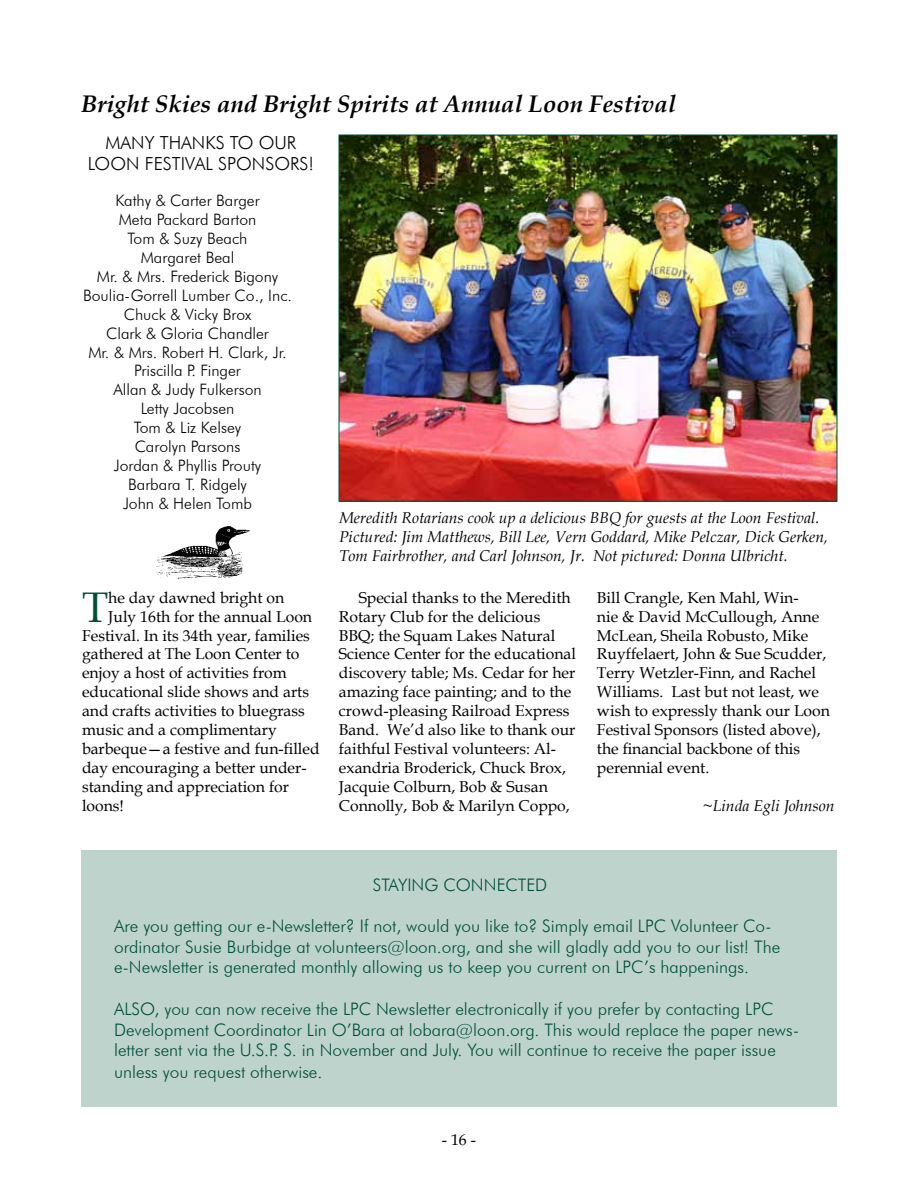
<style>
.page{position:relative;width:918px;height:1188px;background:#fff}
.page>*{position:absolute;margin:0;border:0;box-sizing:border-box;transform-origin:0 0}
.t1{font:42.75px "Book Antiqua";color:#004f39}
.t2{font:italic 700 24px "Book Antiqua";color:#000}
.t3{font:300 18px/21.6px "Futura BT";color:#000;text-align:center}
.t4{font:300 17.25px/21px "Futura BT";color:#004f39}
.t5{font:15.75px/18.9px "Book Antiqua";color:#000}
.t6{font:300 15.75px/18.9px "Futura BT";color:#000;text-align:center}
.t7{font:italic 15.75px/18.9px "Book Antiqua";color:#000}
</style>
<div class="page">
<div style="left:81px;top:850px;width:756px;height:257px;background:#bfd3cd"></div>
<img style="left:341px;top:137px;width:494px;height:362px">
<img style="left:156px;top:526px;width:93px;height:53px">
<h2 class="t2" style="left:81px;top:87px;width:596px">Bright Skies and Bright Spirits at Annual Loon Festival</h2>
<p class="t3" style="left:88px;top:131px;width:228px">MANY THANKS TO OUR<br>LOON FESTIVAL SPONSORS!</p>
<p class="t6" style="left:83px;top:191px;width:211px">Kathy &amp; Carter Barger<br>Meta Packard Barton<br>Tom &amp; Suzy Beach<br>Margaret Beal<br>Mr. &amp; Mrs. Frederick Bigony<br>Boulia-Gorrell Lumber Co., Inc.<br>Chuck &amp; Vicky Brox<br>Clark &amp; Gloria Chandler<br>Mr. &amp; Mrs. Robert H. Clark, Jr.<br>Priscilla P. Finger<br>Allan &amp; Judy Fulkerson<br>Letty Jacobsen<br>Tom &amp; Liz Kelsey<br>Carolyn Parsons<br>Jordan &amp; Phyllis Prouty<br>Barbara T. Ridgely<br>John &amp; Helen Tomb</p>
<h1 class="t1" style="left:82px;top:577px;width:28px">T</h1>
<p class="t5" style="left:108px;top:588px;width:178px">he day dawned bright on</p>
<p class="t5" style="left:108px;top:606px;width:205px">July 16th for the annual Loon</p>
<p class="t5" style="left:82px;top:625px;width:229px">Festival. In its 34th year, families</p>
<p class="t5" style="left:82px;top:644px;width:219px">gathered at The Loon Center to</p>
<p class="t5" style="left:82px;top:663px;width:206px">enjoy a host of activities from</p>
<p class="t5" style="left:82px;top:682px;width:229px">educational slide shows and arts</p>
<p class="t5" style="left:82px;top:701px;width:224px">and crafts activities to bluegrass</p>
<p class="t5" style="left:82px;top:720px;width:196px">music and a complimentary</p>
<p class="t5" style="left:82px;top:739px;width:239px">barbeque—a festive and fun-filled</p>
<p class="t5" style="left:82px;top:758px;width:226px">day encouraging a better under-</p>
<p class="t5" style="left:82px;top:777px;width:209px">standing and appreciation for</p>
<p class="t5" style="left:82px;top:795px;width:44px">loons!</p>
<p class="t7" style="left:339px;top:508px;width:491px">Meredith Rotarians cook up a delicious BBQ for guests at the Loon Festival.<br>Pictured: Jim Matthews, Bill Lee, Vern Goddard, Mike Pelczar, Dick Gerken,<br>Tom Fairbrother, and Carl Johnson, Jr. Not pictured: Donna Ulbricht.</p>
<p class="t5" style="left:339px;top:588px;width:239px;text-indent:20px">Special thanks to the Meredith<br>Rotary Club for the delicious<br>BBQ; the Squam Lakes Natural<br>Science Center for the educational discovery table; Ms. Cedar for her amazing face painting; and to the crowd-pleasing Railroad Express<br>Band. We’d also like to thank our faithful Festival volunteers: Al&shy;exandria Broderick, Chuck Brox,<br>Jacquie Colburn, Bob &amp; Susan<br>Connolly, Bob &amp; Marilyn Coppo,</p>
<p class="t5" style="left:597px;top:588px;width:234px">Bill Crangle, Ken Mahl, Win-<br>nie &amp; David McCullough, Anne<br>McLean, Sheila Robusto, Mike<br>Ruyffelaert, John &amp; Sue Scudder,<br>Terry Wetzler-Finn, and Rachel<br>Williams. Last but not least, we wish to expressly thank our Loon<br>Festival Sponsors (listed above), the financial backbone of this perennial event.</p>
<p class="t7" style="left:703px;top:795px;width:133px">~Linda Egli Johnson</p>
<p class="t4" style="left:373px;top:874px;width:176px">STAYING CONNECTED</p>
<p class="t4" style="left:114px;top:915px;width:668px">Are you getting our e-Newsletter? If not, would you like to? Simply email LPC Volunteer Co&shy;ordinator Susie Burbidge at volunteers@loon.org, and she will gladly add you to our list! The e-Newsletter is generated monthly allowing us to keep you current on LPC’s happenings.</p>
<p class="t4" style="left:114px;top:998px;width:687px">ALSO, you can now receive the LPC Newsletter electronically if you prefer by contacting LPC Development Coordinator Lin O’Bara at lobara@loon.org. This would replace the paper news&shy;letter sent via the U.S.P. S. in November and July. You will continue to receive the paper issue unless you request otherwise.</p>
<p class="t5" style="left:442px;top:1130px;width:36px">- 16 -</p>
</div>
